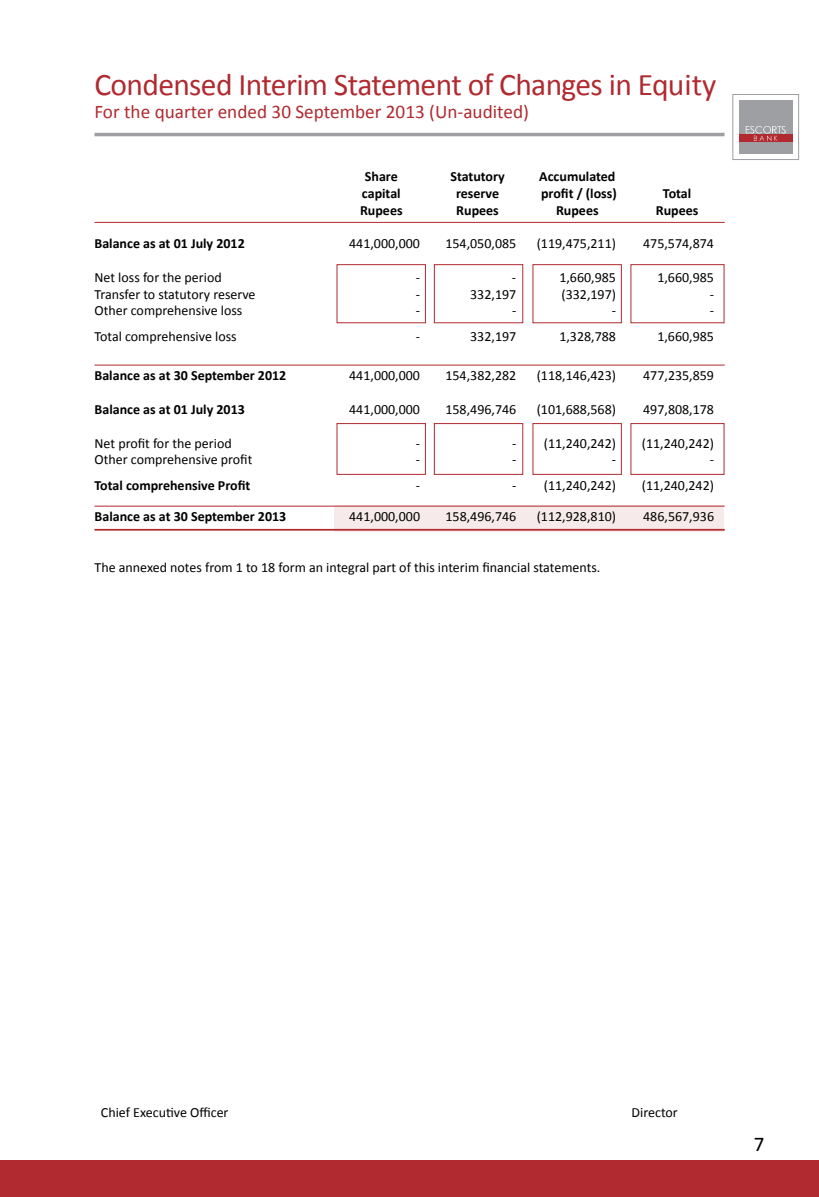
<style>
.page{position:relative;width:819px;height:1197px;background:#fff}
.page>*{position:absolute;margin:0;border:0;box-sizing:border-box;transform-origin:0 0}
.t1{font:31.5px "Calibri";letter-spacing:-.02em;color:#b02a30}
.t2{font:21px "Calibri";color:#000}
.t3{font:19.25px "Calibri";color:#b02a30}
.t4{font:14px "Calibri";color:#000}
.t5{font:700 14px "Calibri";color:#000}
</style>
<div class="page">
<hr style="left:95px;top:133px;width:630px;height:3px;background:#9d9fa2">
<div style="left:0;top:1160px;width:819px;height:37px;background:#b02a30"></div>
<div style="left:732px;top:94px;width:67px;height:66px;background:#fff;border:1px solid #9d9fa2"></div>
<div style="left:739px;top:100px;width:54px;height:54px;background:#9d9fa2"></div>
<div style="left:739px;top:134px;width:54px;height:8px;background:#b02a30"></div>
<svg style="left:746px;top:126px;width:40px;height:15px"></svg>
<div style="left:334px;top:505px;width:390px;height:26px;background:#f7eaea"></div>
<hr style="left:94px;top:222px;width:631px;height:1px;background:#b02a30">
<hr style="left:94px;top:365px;width:631px;height:1px;background:#b02a30">
<hr style="left:94px;top:506px;width:631px;height:1px;background:#b02a30">
<hr style="left:94px;top:529px;width:631px;height:2px;background:#b02a30">
<div style="left:337px;top:264px;width:89px;height:59px;border:1px solid #b02a30"></div>
<div style="left:434px;top:264px;width:89px;height:59px;border:1px solid #b02a30"></div>
<div style="left:533px;top:264px;width:89px;height:59px;border:1px solid #b02a30"></div>
<div style="left:630px;top:264px;width:94px;height:59px;border:1px solid #b02a30"></div>
<div style="left:337px;top:423px;width:89px;height:52px;border:1px solid #b02a30"></div>
<div style="left:434px;top:423px;width:89px;height:52px;border:1px solid #b02a30"></div>
<div style="left:533px;top:423px;width:89px;height:52px;border:1px solid #b02a30"></div>
<div style="left:630px;top:423px;width:94px;height:52px;border:1px solid #b02a30"></div>
<h1 class="t1" style="left:94px;top:65px;width:624px">Condensed Interim Statement of Changes in Equity</h1>
<h3 class="t3" style="left:94px;top:100px;width:436px">For the quarter ended 30 September 2013 (Un-audited)</h3>
<p class="t5" style="left:365px;top:168px;width:34px">Share</p>
<p class="t5" style="left:450px;top:168px;width:56px">Statutory</p>
<p class="t5" style="left:539px;top:168px;width:78px">Accumulated</p>
<p class="t5" style="left:362px;top:184px;width:40px">capital</p>
<p class="t5" style="left:456px;top:184px;width:45px">reserve</p>
<p class="t5" style="left:541px;top:184px;width:77px">profit / (loss)</p>
<p class="t5" style="left:663px;top:184px;width:30px">Total</p>
<p class="t5" style="left:360px;top:201px;width:44px">Rupees</p>
<p class="t5" style="left:456px;top:201px;width:44px">Rupees</p>
<p class="t5" style="left:556px;top:201px;width:44px">Rupees</p>
<p class="t5" style="left:656px;top:201px;width:44px">Rupees</p>
<p class="t5" style="left:95px;top:235px;width:152px">Balance as at 01 July 2012</p>
<p class="t4" style="left:349px;top:235px;width:72px">441,000,000</p>
<p class="t4" style="left:445px;top:235px;width:72px">154,050,085</p>
<p class="t4" style="left:537px;top:235px;width:81px">(119,475,211)</p>
<p class="t4" style="left:643px;top:235px;width:72px">475,574,874</p>
<p class="t4" style="left:95px;top:268px;width:129px">Net loss for the period</p>
<p class="t4" style="left:416px;top:268px;width:6px">-</p>
<p class="t4" style="left:512px;top:268px;width:6px">-</p>
<p class="t4" style="left:559px;top:268px;width:58px">1,660,985</p>
<p class="t4" style="left:657px;top:268px;width:58px">1,660,985</p>
<p class="t4" style="left:95px;top:285px;width:163px">Transfer to statutory reserve</p>
<p class="t4" style="left:416px;top:285px;width:6px">-</p>
<p class="t4" style="left:470px;top:285px;width:48px">332,197</p>
<p class="t4" style="left:561px;top:285px;width:56px">(332,197)</p>
<p class="t4" style="left:710px;top:285px;width:6px">-</p>
<p class="t4" style="left:95px;top:302px;width:149px">Other comprehensive loss</p>
<p class="t4" style="left:416px;top:302px;width:6px">-</p>
<p class="t4" style="left:512px;top:302px;width:6px">-</p>
<p class="t4" style="left:612px;top:302px;width:6px">-</p>
<p class="t4" style="left:710px;top:302px;width:6px">-</p>
<p class="t4" style="left:95px;top:328px;width:144px">Total comprehensive loss</p>
<p class="t4" style="left:416px;top:328px;width:6px">-</p>
<p class="t4" style="left:470px;top:328px;width:48px">332,197</p>
<p class="t4" style="left:559px;top:328px;width:58px">1,328,788</p>
<p class="t4" style="left:657px;top:328px;width:58px">1,660,985</p>
<p class="t5" style="left:95px;top:367px;width:193px">Balance as at 30 September 2012</p>
<p class="t4" style="left:349px;top:367px;width:72px">441,000,000</p>
<p class="t4" style="left:445px;top:367px;width:72px">154,382,282</p>
<p class="t4" style="left:537px;top:367px;width:81px">(118,146,423)</p>
<p class="t4" style="left:643px;top:367px;width:72px">477,235,859</p>
<p class="t5" style="left:95px;top:401px;width:152px">Balance as at 01 July 2013</p>
<p class="t4" style="left:349px;top:401px;width:72px">441,000,000</p>
<p class="t4" style="left:445px;top:401px;width:72px">158,496,746</p>
<p class="t4" style="left:537px;top:401px;width:81px">(101,688,568)</p>
<p class="t4" style="left:643px;top:401px;width:72px">497,808,178</p>
<p class="t4" style="left:95px;top:434px;width:139px">Net profit for the period</p>
<p class="t4" style="left:416px;top:434px;width:6px">-</p>
<p class="t4" style="left:512px;top:434px;width:106px">- (11,240,242)</p>
<p class="t4" style="left:642px;top:434px;width:74px">(11,240,242)</p>
<p class="t4" style="left:95px;top:451px;width:159px">Other comprehensive profit</p>
<p class="t4" style="left:416px;top:451px;width:6px">-</p>
<p class="t4" style="left:512px;top:451px;width:6px">-</p>
<p class="t4" style="left:612px;top:451px;width:6px">-</p>
<p class="t4" style="left:710px;top:451px;width:6px">-</p>
<p class="t5" style="left:95px;top:477px;width:157px">Total comprehensive Profit</p>
<p class="t4" style="left:416px;top:477px;width:6px">-</p>
<p class="t4" style="left:512px;top:477px;width:106px">- (11,240,242)</p>
<p class="t4" style="left:642px;top:477px;width:74px">(11,240,242)</p>
<p class="t5" style="left:95px;top:508px;width:193px">Balance as at 30 September 2013</p>
<p class="t4" style="left:349px;top:508px;width:72px">441,000,000</p>
<p class="t4" style="left:445px;top:508px;width:72px">158,496,746</p>
<p class="t4" style="left:537px;top:508px;width:81px">(112,928,810)</p>
<p class="t4" style="left:643px;top:508px;width:72px">486,567,936</p>
<p class="t4" style="left:95px;top:559px;width:507px">The annexed notes from 1 to 18 form an integral part of this interim financial statements.</p>
<p class="t4" style="left:101px;top:1104px;width:129px">Chief Executive Officer</p>
<p class="t4" style="left:632px;top:1104px;width:48px">Director</p>
<h2 class="t2" style="left:754px;top:1131px;width:12px">7</h2>
</div>
